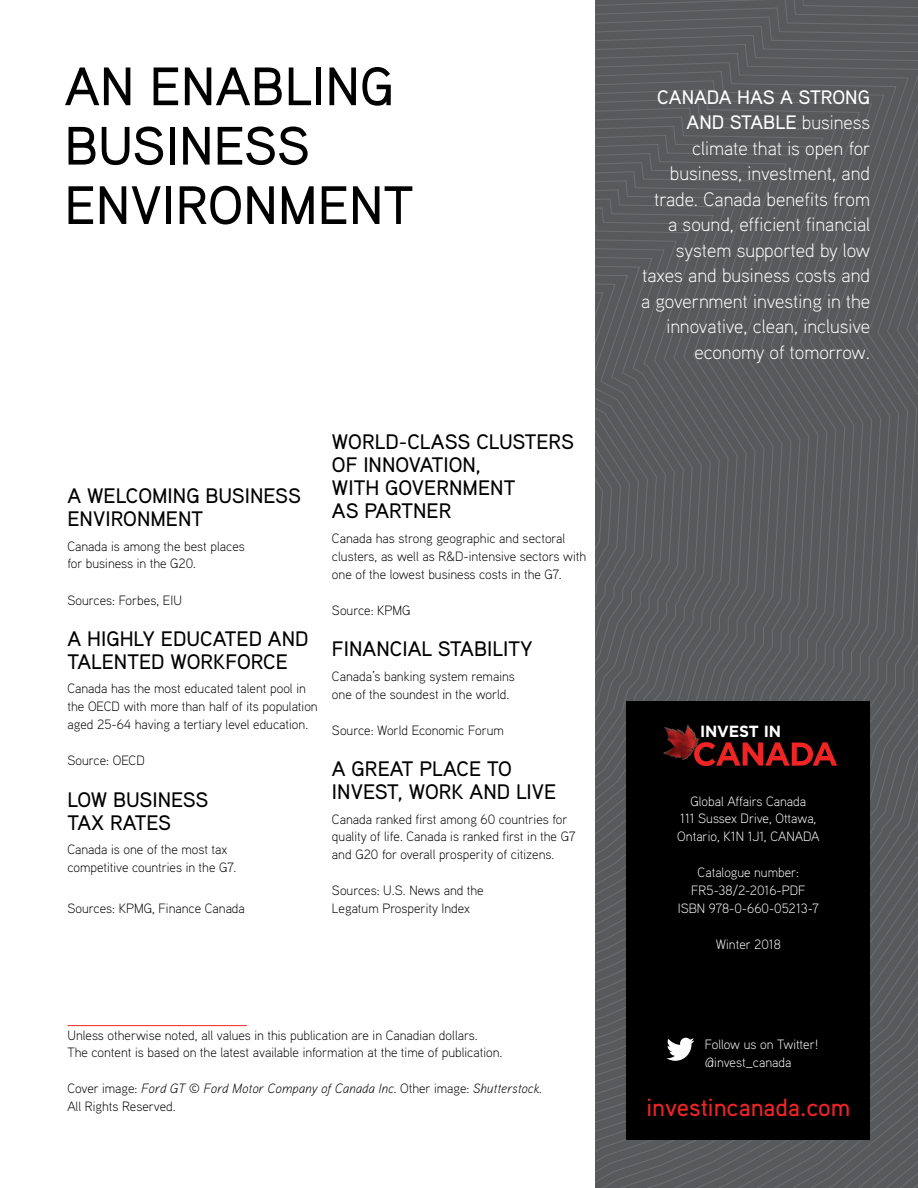
<style>
.page{position:relative;width:918px;height:1188px;background:#fff}
.page>*{position:absolute;margin:0;border:0;box-sizing:border-box;transform-origin:0 0}
.t1{font:500 54px/59.4px "Aaux Pro";color:#000}
.t2{font:500 24.9px "Aaux Pro";color:#ee2524}
.t3{font:500 21px/23.1px "Aaux Pro";color:#000}
.t4{font:300 19.5px/25.5px "Aaux Pro";color:#fff;text-align:right}
.t5{font:700 16.2px "Gotham";letter-spacing:-.01em;color:#fff;scale:.96 1}
.Source{font:300 13.5px/18px "Aaux Pro";color:#000}
.t6{font:300 13.5px/18px "Aaux Pro";color:#fff;text-align:center}
.t7{font:italic 300 13.5px "Aaux Pro";color:#000}
.s1{font-style:normal}
.s2{font-weight:500}
</style>
<div class="page">
<svg style="left:596px;top:0;width:322px;height:1188px;background:#5a5b5d"></svg>
<div style="left:627px;top:702px;width:243px;height:438px;background:#000"></div>
<img style="left:663px;top:724px;width:36px;height:36px">
<svg style="left:694px;top:742px;width:143px;height:24px"></svg>
<svg style="left:666px;top:1038px;width:28px;height:23px"></svg>
<hr style="left:68px;top:1025px;width:179px;height:1px;background:#ee2524">
<h2 class="t1" style="left:64px;top:55px;width:350px">AN ENABLING<br>BUSINESS<br>ENVIRONMENT</h2>
<h3 class="t3" style="left:68px;top:483px;width:235px">A WELCOMING BUSINESS<br>ENVIRONMENT</h3>
<p class="Source" style="left:68px;top:536px;width:179px">Canada is among the best places for business in the G20.</p>
<p class="Source" style="left:68px;top:590px;width:116px">Sources: Forbes, EIU</p>
<h3 class="t3" style="left:68px;top:626px;width:243px">A HIGHLY EDUCATED AND<br>TALENTED WORKFORCE</h3>
<p class="Source" style="left:68px;top:679px;width:252px">Canada has the most educated talent pool in the OECD with more than half of its population aged 25-64 having a tertiary level education.</p>
<p class="Source" style="left:68px;top:751px;width:79px">Source: OECD</p>
<h3 class="t3" style="left:68px;top:787px;width:143px">LOW BUSINESS<br>TAX RATES</h3>
<p class="Source" style="left:68px;top:840px;width:170px">Canada is one of the most tax competitive countries in the G7.</p>
<p class="Source" style="left:68px;top:899px;width:179px">Sources: KPMG, Finance Canada</p>
<h3 class="t3" style="left:332px;top:429px;width:244px">WORLD-CLASS CLUSTERS<br>OF INNOVATION,<br>WITH GOVERNMENT<br>AS PARTNER</h3>
<p class="Source" style="left:332px;top:529px;width:256px">Canada has strong geographic and sectoral clusters, as well as R&amp;D-intensive sectors with one of the lowest business costs in the G7.</p>
<p class="Source" style="left:332px;top:601px;width:80px">Source: KPMG</p>
<h3 class="t3" style="left:332px;top:636px;width:202px">FINANCIAL STABILITY</h3>
<p class="Source" style="left:332px;top:666px;width:184px">Canada’s banking system remains one of the soundest in the world.</p>
<p class="Source" style="left:332px;top:720px;width:173px">Source: World Economic Forum</p>
<h3 class="t3" style="left:332px;top:756px;width:226px">A GREAT PLACE TO<br>INVEST, WORK AND LIVE</h3>
<p class="Source" style="left:332px;top:809px;width:245px">Canada ranked first among 60 countries for quality of life. Canada is ranked first in the G7 and G20 for overall prosperity of citizens.</p>
<p class="Source" style="left:332px;top:881px;width:153px">Sources: U.S. News and the<br>Legatum Prosperity Index</p>
<p class="Source" style="left:68px;top:1025px;width:437px">Unless otherwise noted, all values in this publication are in Canadian dollars.<br>The content is based on the latest available information at the time of publication.</p>
<p class="t7" style="left:68px;top:1080px;width:476px"><span class="s1">Cover image:</span> Ford GT © Ford Motor Company of Canada Inc. <span class="s1">Other image:</span> Shutterstock.</p>
<p class="Source" style="left:68px;top:1097px;width:110px">All Rights Reserved.</p>
<p class="t4" style="left:641px;top:83px;width:231px"><span class="s2">CANADA HAS A STRONG<br>AND STABLE</span> business climate that is open for business, investment, and trade. Canada benefits from a sound, efficient financial system supported by low taxes and business costs and a government investing in the innovative, clean, inclusive economy of tomorrow.</p>
<p class="t5" style="left:700px;top:721px;width:86px">INVEST IN</p>
<p class="t6" style="left:677px;top:791px;width:144px">Global Affairs Canada<br>111 Sussex Drive, Ottawa,<br>Ontario, K1N 1J1, CANADA</p>
<p class="t6" style="left:678px;top:863px;width:143px">Catalogue number:<br>FR5-38/2-2016-PDF<br>ISBN 978-0-660-05213-7</p>
<p class="t6" style="left:716px;top:935px;width:66px">Winter 2018</p>
<p class="t6" style="left:705px;top:1035px;width:115px;text-align:left">Follow us on Twitter! @invest_canada</p>
<p class="t2" style="left:647px;top:1091px;width:205px">investincanada.com</p>
</div>
